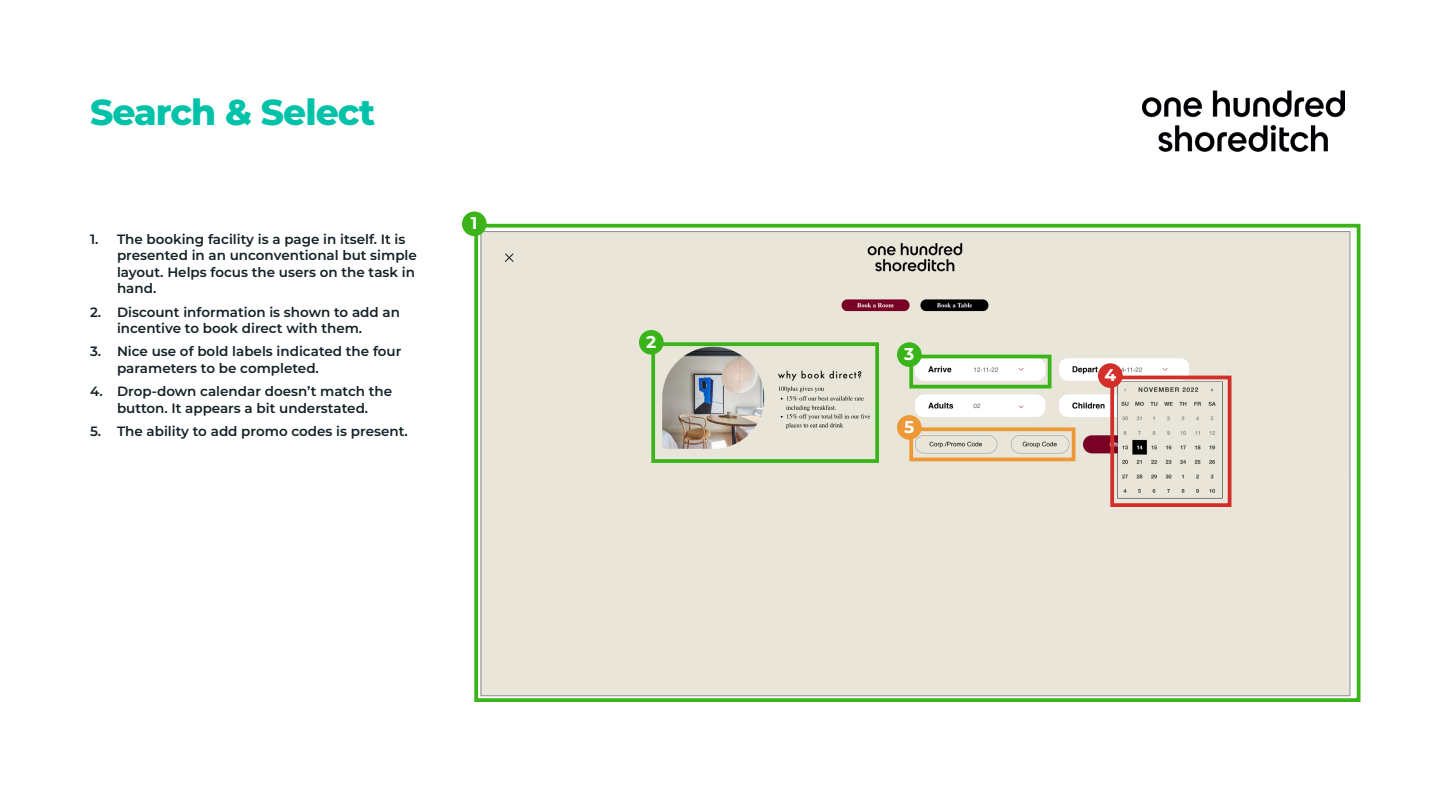
<style>
.page{position:relative;width:1440px;height:810px;background:#fff}
.page>*{position:absolute;margin:0;border:0;box-sizing:border-box;transform-origin:0 0}
.t1{font:800 36px "Montserrat";letter-spacing:-.025em;color:#00c2a9}
.t2{font:700 17.02px "Montserrat";color:#fff}
.t3{font:600 13.5px/16.2px "Montserrat";color:#152126}
</style>
<div class="page">
<img style="left:1142px;top:90px;width:202px;height:61px">
<img style="left:483px;top:233px;width:865px;height:461px">
<div style="left:474px;top:224px;width:886px;height:478px;border:4px solid #3bb41a"></div>
<div style="left:909px;top:355px;width:143px;height:33px;border:4px solid #3bb41a"></div>
<div style="left:909px;top:427px;width:167px;height:34px;border:4px solid #ee9938"></div>
<div style="left:1110px;top:376px;width:122px;height:131px;border:4px solid #d32e29"></div>
<div style="left:462px;top:211px;width:25px;height:25px;background:#3bb41a;border-radius:50%"></div>
<div style="left:897px;top:342px;width:25px;height:25px;background:#3bb41a;border-radius:50%"></div>
<div style="left:897px;top:415px;width:25px;height:25px;background:#ee9938;border-radius:50%"></div>
<div style="left:1098px;top:363px;width:25px;height:25px;background:#d32e29;border-radius:50%"></div>
<div style="left:651px;top:342px;width:228px;height:121px;border:4px solid #3bb41a"></div>
<div style="left:639px;top:330px;width:25px;height:25px;background:#3bb41a;border-radius:50%"></div>
<h1 class="t1" style="left:90px;top:86px;width:287px">Search &amp; Select</h1>
<p class="t3" style="left:117px;top:231px;width:301px;text-indent:-27px">1. The booking facility is a page in itself. It is presented in an unconventional but simple layout. Helps focus the users on the task in hand.</p>
<p class="t3" style="left:117px;top:303px;width:285px;text-indent:-27px">2. Discount information is shown to add an incentive to book direct with them.</p>
<p class="t3" style="left:117px;top:343px;width:286px;text-indent:-27px">3. Nice use of bold labels indicated the four parameters to be completed.</p>
<p class="t3" style="left:90px;top:383px;width:304px;text-align:center">4. Drop-down calendar doesn’t match the button. It appears a bit understated.</p>
<p class="t3" style="left:90px;top:423px;width:319px">5. The ability to add promo codes is present.</p>
<p class="t2" style="left:471px;top:211px;width:8px">1</p>
<p class="t2" style="left:646px;top:330px;width:12px">2</p>
<p class="t2" style="left:904px;top:342px;width:12px">3</p>
<p class="t2" style="left:904px;top:415px;width:12px">5</p>
<p class="t2" style="left:1104px;top:363px;width:13px">4</p>
</div>
